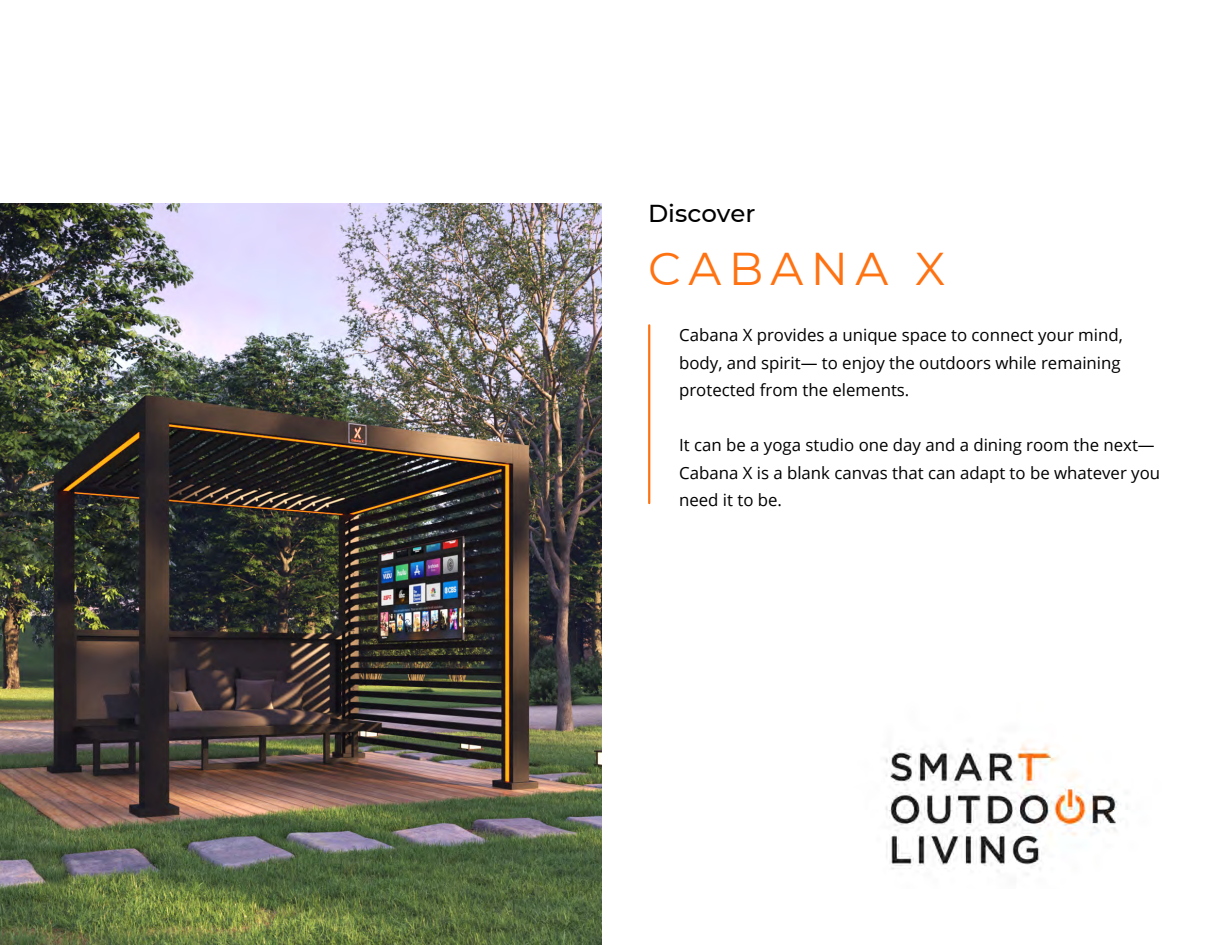
<style>
.page{position:relative;width:1215px;height:945px;background:#fff}
.page>*{position:absolute;margin:0;border:0;box-sizing:border-box;transform-origin:0 0}
.t1{font:45.9px "Montserrat";letter-spacing:.16em;color:#ff7212}
.t2{font:500 24.45px "Montserrat";color:#000}
.t3{font:16.8px/27.5px "Open Sans";color:#000}
</style>
<div class="page">
<img style="left:885px;top:743px;width:236px;height:126px">
<img style="left:0;top:204px;width:602px;height:741px">
<hr style="left:648px;top:325px;width:2px;height:178px;background:#ff7212">
<p class="t2" style="left:648px;top:199px;width:109px">Discover</p>
<p class="t1" style="left:648px;top:240px;width:299px">CABANA X</p>
<p class="t3" style="left:679px;top:321px;width:445px">Cabana X provides a unique space to connect your mind, body, and spirit— to enjoy the outdoors while remaining protected from the elements.</p>
<p class="t3" style="left:679px;top:431px;width:483px">It can be a yoga studio one day and a dining room the next—<br>Cabana X is a blank canvas that can adapt to be whatever you need it to be.</p>
</div>
